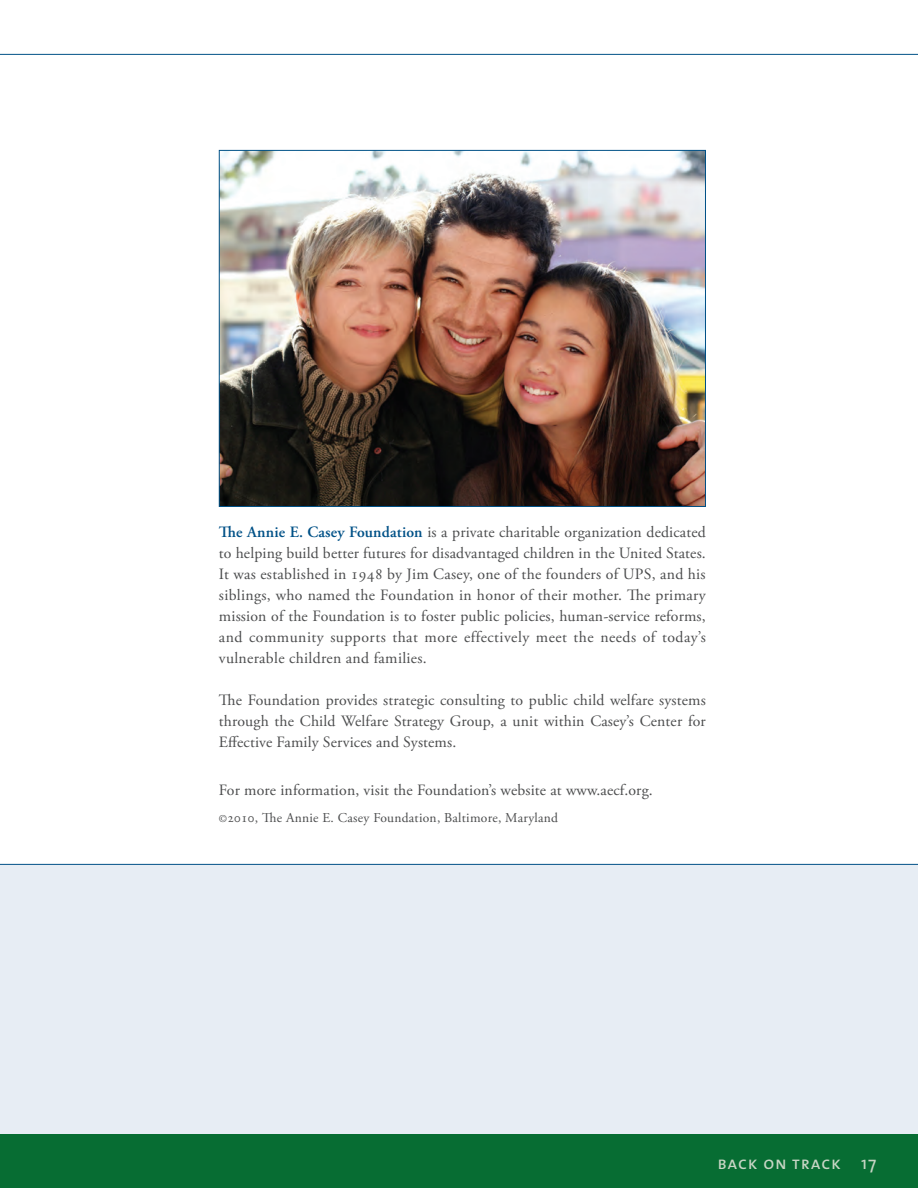
<style>
.page{position:relative;width:918px;height:1188px;background:#fff}
.page>*{position:absolute;margin:0;border:0;box-sizing:border-box;transform-origin:0 0}
.t1{font:18px "The Sans Caps";letter-spacing:.05em;color:#c6d5c4}
.t2{font:15.75px/21px "Adobe Garamond Pro";letter-spacing:.01em;color:#4b4c4d;text-align:justify}
.t3{font:13.5px "Adobe Garamond Pro";letter-spacing:.02em;color:#4b4c4d}
.s1{font-weight:600;color:#005187}
.s2{font-size:10.5px}
.s3{font-family:"The Sans"}
</style>
<div class="page">
<div style="left:0;top:864px;width:918px;height:280px;background:#e7edf4"></div>
<hr style="left:0;top:864px;width:918px;height:1px;background:#005187">
<div style="left:0;top:1134px;width:918px;height:54px;background:#076d33"></div>
<hr style="left:0;top:54px;width:918px;height:1px;background:#005187">
<img style="left:221px;top:152px;width:483px;height:353px">
<p class="t2" style="left:219px;top:522px;width:488px"><span class="s1">The Annie E. Casey Foundation</span> is a private charitable organization dedicated to helping build better futures for disadvantaged children in the United States.<br>It was established in 1948 by Jim Casey, one of the founders of UPS, and his siblings, who named the Foundation in honor of their mother. The primary mission of the Foundation is to foster public policies, human-service reforms, and community supports that more effectively meet the needs of today’s vulnerable children and families.</p>
<p class="t2" style="left:219px;top:690px;width:488px">The Foundation provides strategic consulting to public child welfare systems through the Child Welfare Strategy Group, a unit within Casey’s Center for Effective Family Services and Systems.</p>
<p class="t2" style="left:219px;top:780px;width:435px">For more information, visit the Foundation’s website at www.aecf.org.</p>
<p class="t3" style="left:219px;top:810px;width:341px"><span class="s2">©</span>2010, The Annie E. Casey Foundation, Baltimore, Maryland</p>
<p class="t1" style="left:717px;top:1151px;width:161px">back on track <span class="s3">17</span></p>
</div>
